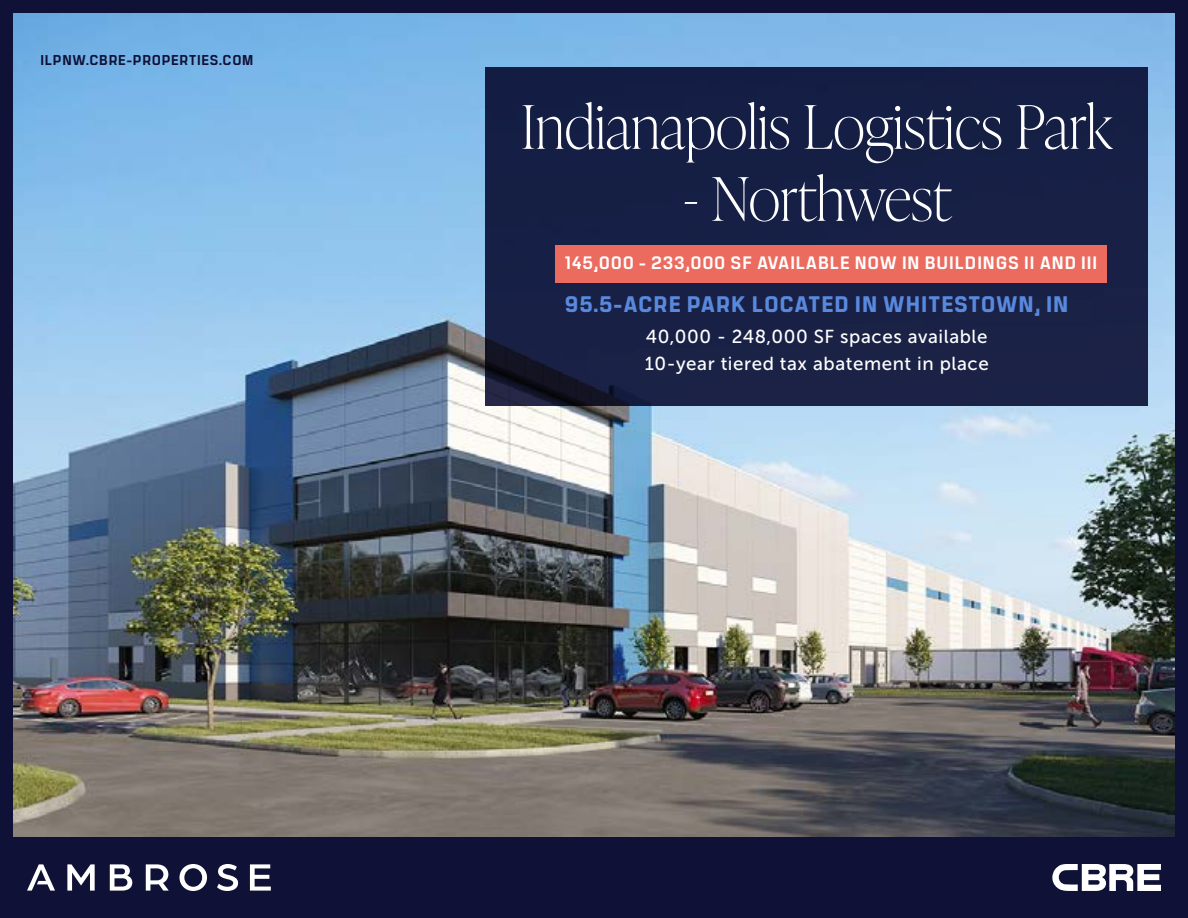
<style>
.page{position:relative;width:1188px;height:918px;background:#0f1136}
.page>*{position:absolute;margin:0;border:0;box-sizing:border-box;transform-origin:0 0}
.t1{font:100 60px "Ivy Presto Display";color:#fff}
.t2{font:800 22.5px "Manifold CF";letter-spacing:.04em;color:#5989dd}
.t3{font:18.75px/27px "Museo Sans 500";letter-spacing:.03em;color:#fff}
.t4{font:800 18px "Manifold CF";letter-spacing:.05em;color:#fff}
.t5{font:800 14.25px "Manifold CF";letter-spacing:.05em;color:#0f1136}
</style>
<div class="page">
<img style="left:14px;top:14px;width:1160px;height:823px">
<svg style="left:27px;top:864px;width:28px;height:27px"></svg>
<svg style="left:67px;top:864px;width:28px;height:27px"></svg>
<svg style="left:110px;top:864px;width:22px;height:27px"></svg>
<svg style="left:146px;top:864px;width:23px;height:27px"></svg>
<svg style="left:179px;top:864px;width:28px;height:27px"></svg>
<svg style="left:217px;top:864px;width:21px;height:27px"></svg>
<svg style="left:250px;top:864px;width:21px;height:27px"></svg>
<svg style="left:1052px;top:864px;width:109px;height:27px"></svg>
<div style="left:485px;top:67px;width:663px;height:338px;background:#161f45"></div>
<div style="left:555px;top:245px;width:552px;height:37px;background:#ec6b5f"></div>
<p class="t5" style="left:41px;top:50px;width:214px">ILPNW.CBRE-PROPERTIES.COM</p>
<h1 class="t1" style="left:521px;top:84px;width:593px">Indianapolis Logistics Park</h1>
<h1 class="t1" style="left:684px;top:156px;width:269px">- Northwest</h1>
<p class="t4" style="left:565px;top:249px;width:534px">145,000 - 233,000 SF AVAILABLE NOW IN BUILDINGS II AND III</p>
<p class="t2" style="left:565px;top:287px;width:505px">95.5-ACRE PARK LOCATED IN WHITESTOWN, IN</p>
<p class="t3" style="left:645px;top:323px;width:345px">40,000 - 248,000 SF spaces available<br>10-year tiered tax abatement in place</p>
</div>
